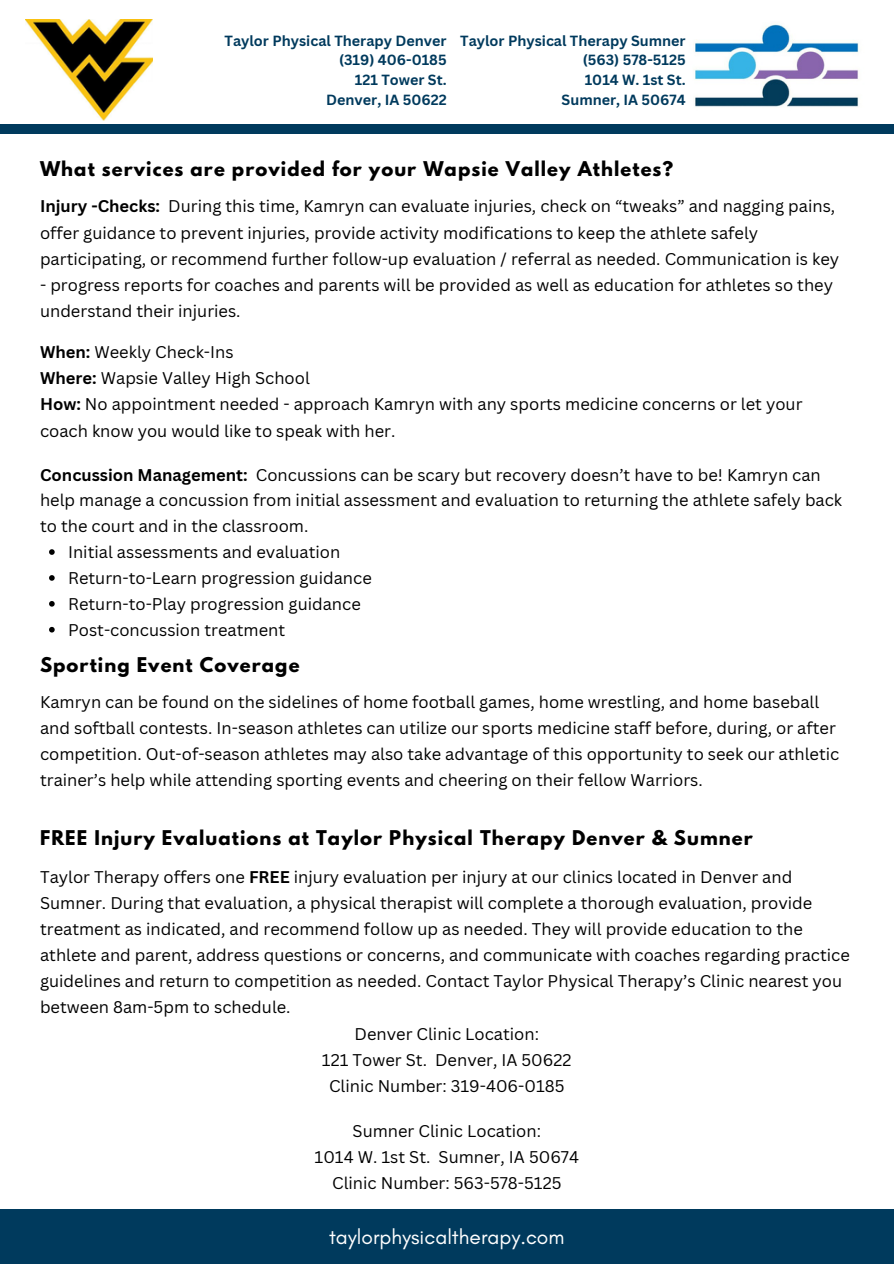
<style>
.page{position:relative;width:894px;height:1264px;background:#fff}
.page>*{position:absolute;margin:0;border:0;box-sizing:border-box;transform-origin:0 0}
.t1{font:21px "Glacial Indifference";color:#fff}
.t2{font:700 18px "League Spartan";letter-spacing:.06em;color:#000}
.t3{font:16.5px/25.8px "Canva Sans";color:#000}
.t4{font:700 14.4px "Canva Sans";color:#003a5d}
.s1{font-weight:700}
</style>
<div class="page">
<img style="left:695px;top:23px;width:164px;height:84px">
<div style="left:0;top:125px;width:893px;height:9px;background:#003a5d"></div>
<div style="left:0;top:1209px;width:893px;height:54px;background:#003a5d"></div>
<svg style="left:49px;top:549px;width:6px;height:6px"></svg>
<svg style="left:49px;top:575px;width:6px;height:5px"></svg>
<svg style="left:49px;top:601px;width:6px;height:5px"></svg>
<svg style="left:49px;top:627px;width:6px;height:5px"></svg>
<img style="left:26px;top:20px;width:127px;height:100px">
<p class="t4" style="left:224px;top:30px;width:223px">Taylor Physical Therapy Denver</p>
<p class="t4" style="left:339px;top:50px;width:109px">(319) 406-0185</p>
<p class="t4" style="left:355px;top:70px;width:93px">121 Tower St.</p>
<p class="t4" style="left:326px;top:89px;width:122px">Denver, IA 50622</p>
<h3 class="t4" style="left:460px;top:30px;width:227px">Taylor Physical Therapy Sumner</h3>
<h3 class="t4" style="left:582px;top:50px;width:104px">(563) 578-5125</h3>
<h3 class="t4" style="left:584px;top:70px;width:102px">1014 W. 1st St.</h3>
<h1 class="t4" style="left:561px;top:89px;width:126px">Sumner, IA 50674</h1>
<p class="t2" style="left:40px;top:159px;width:634px">What services are provided for your Wapsie Valley Athletes?</p>
<p class="t3" style="left:40px;top:193px;width:800px;line-height:26.2px"><span class="s1">Injury -Checks:</span> During this time, Kamryn can evaluate injuries, check on “tweaks” and nagging pains, offer guidance to prevent injuries, provide activity modifications to keep the athlete safely participating, or recommend further follow-up evaluation / referral as needed. Communication is key</p>
<p class="t3" style="left:40px;top:271px;width:794px;line-height:26.2px">- progress reports for coaches and parents will be provided as well as education for athletes so they understand their injuries.</p>
<p class="t3" style="left:40px;top:338px;width:763px;line-height:26.2px"><span class="s1">When:</span> Weekly Check-Ins<br><span class="s1">Where:</span> Wapsie Valley High School<br><span class="s1">How:</span> No appointment needed - approach Kamryn with any sports medicine concerns or let your coach know you would like to speak with her.</p>
<p class="t3" style="left:40px;top:461px;width:803px"><span class="s1">Concussion Management:</span> Concussions can be scary but recovery doesn’t have to be! Kamryn can help manage a concussion from initial assessment and evaluation to returning the athlete safely back to the court and in the classroom.</p>
<p class="t3" style="left:68px;top:539px;width:273px">Initial assessments and evaluation</p>
<h3 class="t3" style="left:68px;top:565px;width:305px">Return-to-Learn progression guidance</h3>
<h3 class="t3" style="left:68px;top:590px;width:294px">Return-to-Play progression guidance</h3>
<h3 class="t3" style="left:68px;top:616px;width:218px">Post-concussion treatment</h3>
<p class="t2" style="left:40px;top:655px;width:261px">Sporting Event Coverage</p>
<p class="t3" style="left:40px;top:688px;width:800px">Kamryn can be found on the sidelines of home football games, home wrestling, and home baseball and softball contests. In-season athletes can utilize our sports medicine staff before, during, or after competition. Out-of-season athletes may also take advantage of this opportunity to seek our athletic trainer’s help while attending sporting events and cheering on their fellow Warriors.</p>
<p class="t2" style="left:40px;top:829px;width:714px">FREE Injury Evaluations at Taylor Physical Therapy Denver &amp; Sumner</p>
<p class="t3" style="left:40px;top:864px;width:811px">Taylor Therapy offers one <span class="s1">FREE</span> injury evaluation per injury at our clinics located in Denver and Sumner. During that evaluation, a physical therapist will complete a thorough evaluation, provide treatment as indicated, and recommend follow up as needed. They will provide education to the athlete and parent, address questions or concerns, and communicate with coaches regarding practice guidelines and return to competition as needed. Contact Taylor Physical Therapy’s Clinic nearest you between 8am-5pm to schedule.</p>
<p class="t3" style="left:322px;top:1020px;width:251px;text-align:center">Denver Clinic Location:<br>121 Tower St. Denver, IA 50622<br>Clinic Number: 319-406-0185</p>
<h3 class="t3" style="left:314px;top:1117px;width:266px;text-align:center">Sumner Clinic Location:<br>1014 W. 1st St. Sumner, IA 50674<br>Clinic Number: 563-578-5125</h3>
<p class="t1" style="left:329px;top:1224px;width:237px">taylorphysicaltherapy.com</p>
</div>
